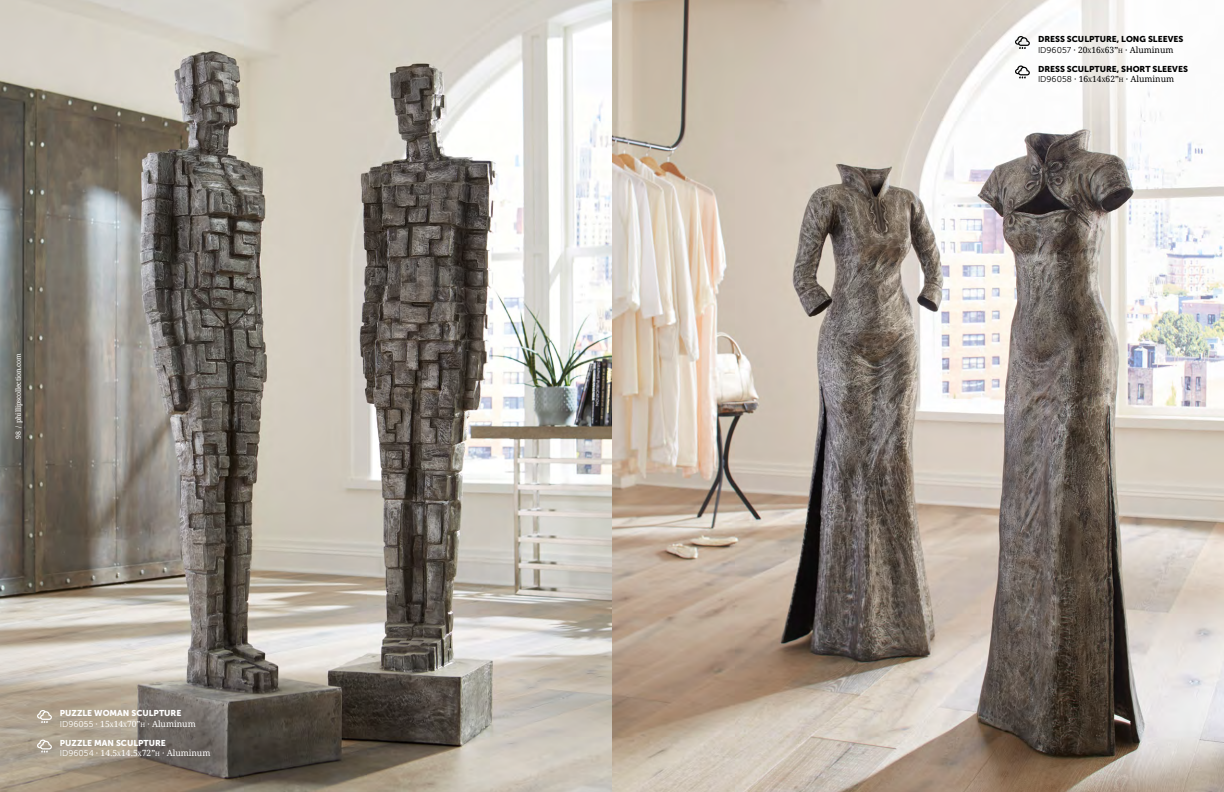
<style>
.page{position:relative;width:1224px;height:792px;background:#fff}
.page>*{position:absolute;margin:0;border:0;box-sizing:border-box;transform-origin:0 0}
.t1{font:8.5px "Droid Serif";color:#fff}
.t2{font:8.5px "Droid Serif";color:#000}
.t3{font:8.5px "Museo Sans 900";color:#000}
.t4{font:8.5px "Museo Sans 900";color:#fff}
.t5{font:7px "Droid Serif";letter-spacing:-.025em;color:#fff}
.s1{font-family:"Museo Sans 300"}
.s2{font-size:5.9px}
.s3{font-style:inherit}
</style>
<div class="page">
<img style="left:0;top:0;width:1224px;height:792px">
<svg style="left:1015px;top:36px;width:15px;height:13px"></svg>
<svg style="left:1015px;top:66px;width:15px;height:13px"></svg>
<svg style="left:37px;top:710px;width:15px;height:13px"></svg>
<svg style="left:37px;top:740px;width:15px;height:13px"></svg>
<p class="t5" style="left:13px;top:439px;width:87px;rotate:-90deg">98 / phillipscollection.com</p>
<p class="t4" style="left:60px;top:709px;width:123px">PUZZLE WOMAN SCULPTURE</p>
<p class="t1" style="left:60px;top:718px;width:137px"><span class="s1">ID96055</span> · 15<span class="s2">X</span>14<span class="s2">X</span>70”<span class="s2">H</span> · <span class="s3">Aluminum</span></p>
<p class="t4" style="left:60px;top:738px;width:108px">PUZZLE MAN SCULPTURE</p>
<p class="t1" style="left:60px;top:747px;width:152px"><span class="s1">ID96054</span> · 14.5<span class="s2">X</span>14.5<span class="s2">X</span>72”<span class="s2">H</span> · <span class="s3">Aluminum</span></p>
<p class="t3" style="left:1038px;top:35px;width:147px">DRESS SCULPTURE, LONG SLEEVES</p>
<p class="t2" style="left:1038px;top:44px;width:137px"><span class="s1">ID96057</span> · 20<span class="s2">X</span>16<span class="s2">X</span>63”<span class="s2">H</span> · <span class="s3">Aluminum</span></p>
<p class="t3" style="left:1038px;top:64px;width:151px">DRESS SCULPTURE, SHORT SLEEVES</p>
<p class="t2" style="left:1038px;top:73px;width:138px"><span class="s1">ID96058</span> · 16<span class="s2">X</span>14<span class="s2">X</span>62”<span class="s2">H</span> · <span class="s3">Aluminum</span></p>
</div>
